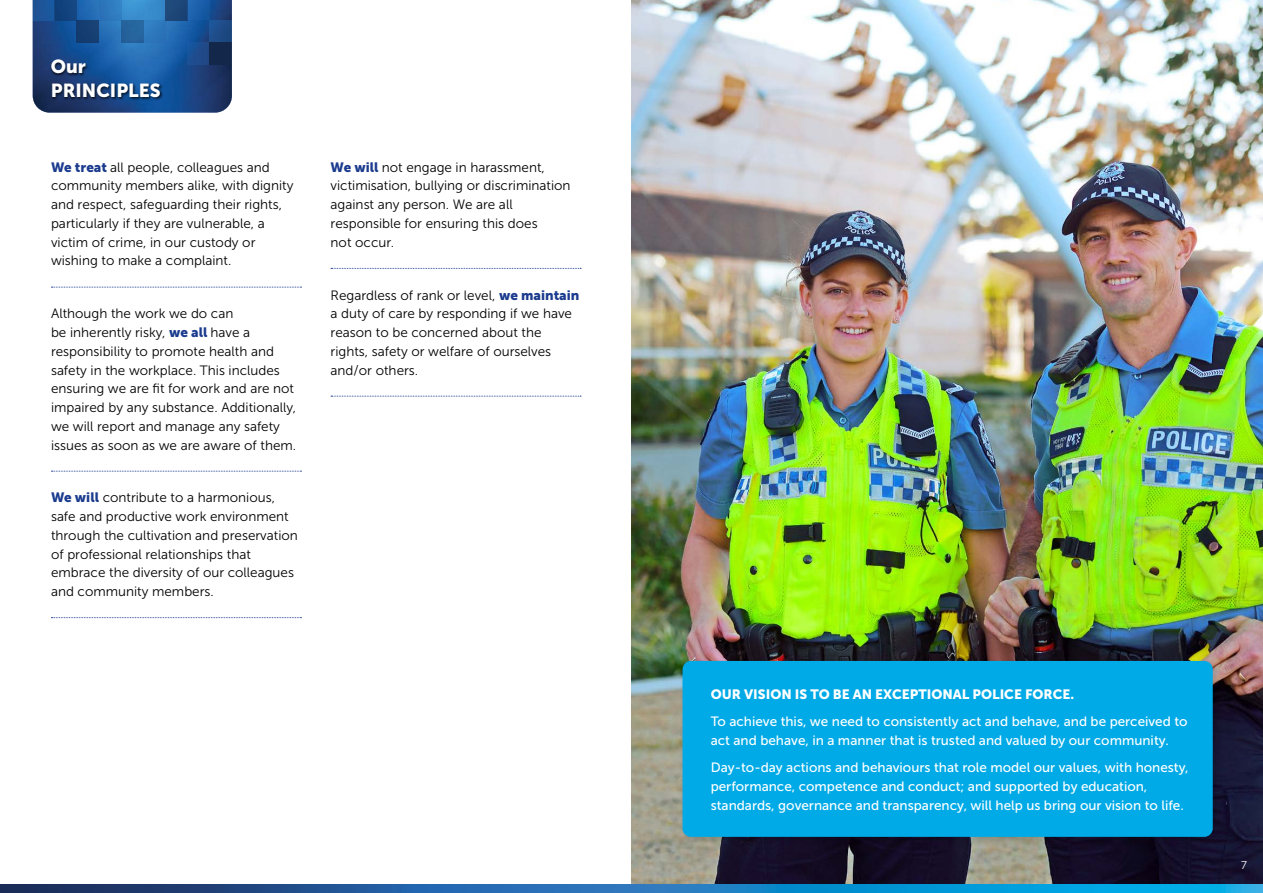
<style>
.page{position:relative;width:1263px;height:893px;background:#fff}
.page>*{position:absolute;margin:0;border:0;box-sizing:border-box;transform-origin:0 0}
.t1{font:18.75px/23.2px "Museo Sans 900";color:#fff}
.t2{font:13.5px/18.8px "Museo Sans 300";color:#000}
.t3{font:13.5px/18.8px "Museo Sans 500";color:#fff}
.t4{font:13.5px "Museo Sans 900";color:#fff}
.t5{font:11.25px "Museo Sans 300";color:#fff}
.s1{font-family:"Museo Sans 900";color:#1b3b8e}
</style>
<div class="page">
<img style="left:631px;top:0;width:632px;height:884px">
<svg style="left:51px;top:287px;width:250px;height:1px"></svg>
<svg style="left:51px;top:471px;width:250px;height:1px"></svg>
<svg style="left:51px;top:617px;width:250px;height:1px"></svg>
<svg style="left:331px;top:268px;width:250px;height:1px"></svg>
<svg style="left:331px;top:396px;width:250px;height:1px"></svg>
<img style="left:33px;top:0;width:199px;height:113px">
<div style="left:33px;top:0;width:22px;height:20px;background:#1e559a"></div>
<div style="left:77px;top:20px;width:22px;height:22px;background:#163e72"></div>
<div style="left:99px;top:0;width:22px;height:20px;background:#2e79bf"></div>
<svg style="left:187px;top:42px;width:23px;height:22px"></svg>
<div style="left:121px;top:20px;width:22px;height:22px;background:#26659d"></div>
<div style="left:165px;top:0;width:23px;height:20px;background:#1d4778"></div>
<div style="left:143px;top:20px;width:22px;height:22px;background:#2e78bd"></div>
<div style="left:210px;top:20px;width:22px;height:22px;background:linear-gradient(to right,#205394,#1b457c)"></div>
<div style="left:210px;top:42px;width:22px;height:22px;background:#13274b"></div>
<div style="left:187px;top:0;width:23px;height:20px;background:linear-gradient(to bottom,#1d62ad,#175ba5)"></div>
<div style="left:55px;top:0;width:22px;height:20px;background:#11427e"></div>
<div style="left:50px;top:59px;width:114px;height:41px;background:#000;opacity:.75"></div>
<div style="left:680px;top:658px;width:541px;height:187px;background:#000;opacity:.15"></div>
<div style="left:682px;top:661px;width:531px;height:176px;background:#00aae7;border-radius:9px"></div>
<svg style="left:0;top:884px;width:1263px;height:9px;background:#1674b2"></svg>
<h1 class="t1" style="left:51px;top:55px;width:111px">Our<br>PRINCIPLES</h1>
<p class="t2" style="left:51px;top:158px;width:244px"><span class="s1">We treat</span> all people, colleagues and community members alike, with dignity and respect, safeguarding their rights, particularly if they are vulnerable, a victim of crime, in our custody or wishing to make a complaint.</p>
<p class="t2" style="left:51px;top:304px;width:247px">Although the work we do can<br>be inherently risky, <span class="s1">we all</span> have a responsibility to promote health and safety in the workplace. This includes ensuring we are fit for work and are not impaired by any substance. Additionally, we will report and manage any safety issues as soon as we are aware of them.</p>
<p class="t2" style="left:51px;top:488px;width:248px"><span class="s1">We will</span> contribute to a harmonious, safe and productive work environment through the cultivation and preservation of professional relationships that embrace the diversity of our colleagues and community members.</p>
<p class="t2" style="left:331px;top:158px;width:241px"><span class="s1">We will</span> not engage in harassment, victimisation, bullying or discrimination against any person. We are all responsible for ensuring this does<br>not occur.</p>
<p class="t2" style="left:331px;top:286px;width:250px">Regardless of rank or level, <span class="s1">we maintain </span>a duty of care by responding if we have reason to be concerned about the rights, safety or welfare of ourselves and/or others.</p>
<p class="t4" style="left:711px;top:686px;width:365px">OUR VISION IS TO BE AN EXCEPTIONAL POLICE FORCE.</p>
<p class="t3" style="left:711px;top:712px;width:478px">To achieve this, we need to consistently act and behave, and be perceived to act and behave, in a manner that is trusted and valued by our community.</p>
<p class="t3" style="left:711px;top:758px;width:479px">Day-to-day actions and behaviours that role model our values, with honesty, performance, competence and conduct; and supported by education, standards, governance and transparency, will help us bring our vision to life.</p>
<p class="t5" style="left:1241px;top:859px;width:7px">7</p>
</div>
